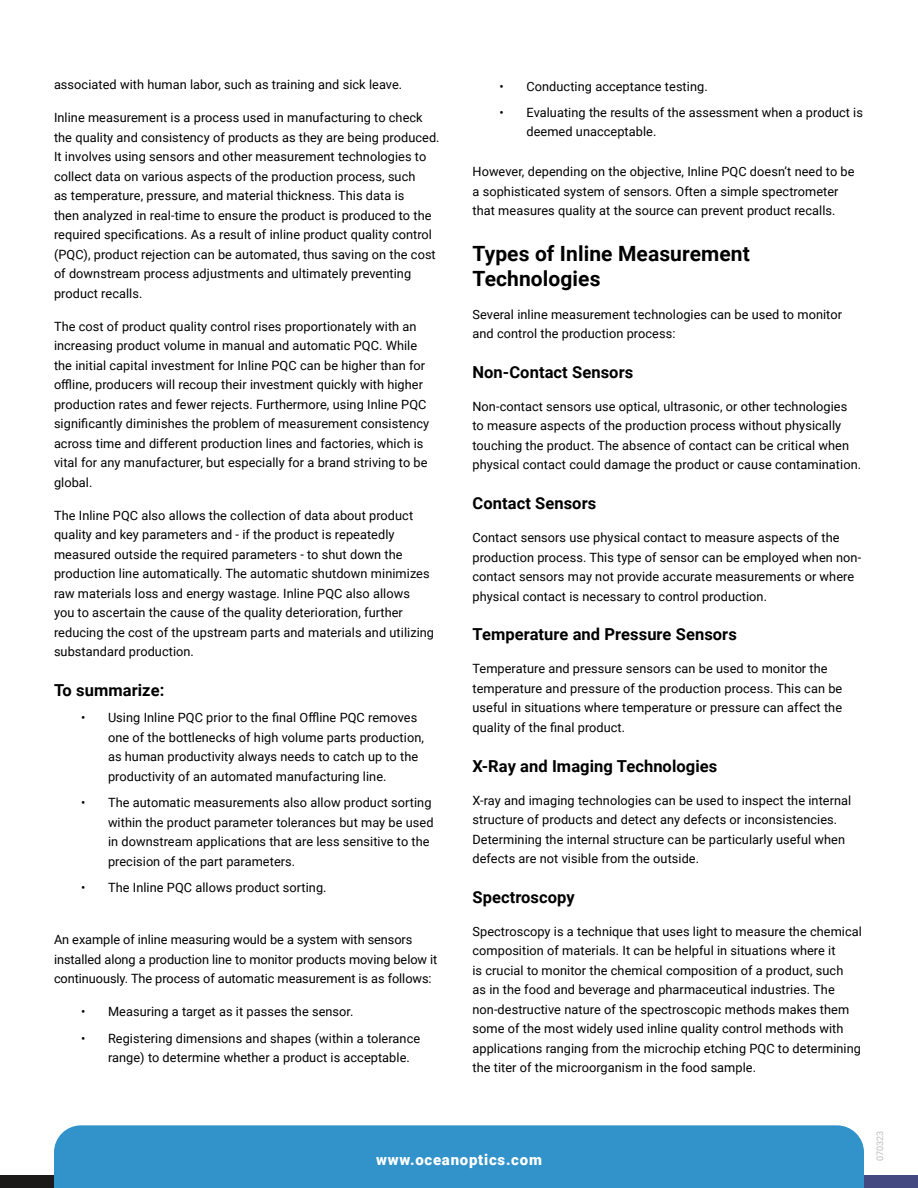
<style>
.page{position:relative;width:918px;height:1188px;background:#fff}
.page>*{position:absolute;margin:0;border:0;box-sizing:border-box;transform-origin:0 0}
.t1{font:700 21px/25.2px "Roboto";letter-spacing:.005em;color:#000}
.t2{font:700 16.5px "Roboto";letter-spacing:.005em;color:#000}
.t3{font:900 15px "Roboto";letter-spacing:.05em;color:#fff}
.t4{font:12.75px/19.5px "Roboto";letter-spacing:.005em;color:#000}
.t5{font:9px "Roboto";color:#bdbdbe}
</style>
<div class="page">
<div style="left:0;top:1175px;width:918px;height:13px;background:#1c1919"></div>
<div style="left:694px;top:1175px;width:224px;height:13px;background:#444982"></div>
<div style="left:54px;top:1125px;width:810px;height:63px;background:#3193c9"></div>
<p class="t4" style="left:54px;top:75px;width:350px">associated with human labor, such as training and sick leave.</p>
<p class="t4" style="left:54px;top:108px;width:387px">Inline measurement is a process used in manufacturing to check the quality and consistency of products as they are being produced.<br>It involves using sensors and other measurement technologies to collect data on various aspects of the production process, such<br>as temperature, pressure, and material thickness. This data is<br>then analyzed in real-time to ensure the product is produced to the required specifications. As a result of inline product quality control (PQC), product rejection can be automated, thus saving on the cost of downstream process adjustments and ultimately preventing product recalls.</p>
<p class="t4" style="left:54px;top:316px;width:377px">The cost of product quality control rises proportionately with an increasing product volume in manual and automatic PQC. While the initial capital investment for Inline PQC can be higher than for offline, producers will recoup their investment quickly with higher production rates and fewer rejects. Furthermore, using Inline PQC significantly diminishes the problem of measurement consistency across time and different production lines and factories, which is vital for any manufacturer, but especially for a brand striving to be global.</p>
<p class="t4" style="left:54px;top:505px;width:382px">The Inline PQC also allows the collection of data about product quality and key parameters and - if the product is repeatedly measured outside the required parameters - to shut down the production line automatically. The automatic shutdown minimizes raw materials loss and energy wastage. Inline PQC also allows<br>you to ascertain the cause of the quality deterioration, further reducing the cost of the upstream parts and materials and utilizing substandard production.</p>
<p class="t2" style="left:54px;top:679px;width:112px">To summarize:</p>
<p class="t4" style="left:108px;top:708px;width:317px;text-indent:-27px">• Using Inline PQC prior to the final Offline PQC removes one of the bottlenecks of high volume parts production, as human productivity always needs to catch up to the productivity of an automated manufacturing line.</p>
<p class="t4" style="left:108px;top:792px;width:327px;text-indent:-27px">• The automatic measurements also allow product sorting within the product parameter tolerances but may be used in downstream applications that are less sensitive to the precision of the part parameters.</p>
<p class="t4" style="left:81px;top:877px;width:247px">• The Inline PQC allows product sorting.</p>
<p class="t4" style="left:54px;top:930px;width:385px">An example of inline measuring would be a system with sensors installed along a production line to monitor products moving below it continuously. The process of automatic measurement is as follows:</p>
<p class="t4" style="left:81px;top:1002px;width:274px">• Measuring a target as it passes the sensor.</p>
<p class="t4" style="left:108px;top:1028px;width:314px;text-indent:-27px">• Registering dimensions and shapes (within a tolerance range) to determine whether a product is acceptable.</p>
<p class="t4" style="left:500px;top:76px;width:210px">• Conducting acceptance testing.</p>
<p class="t4" style="left:527px;top:102px;width:338px;text-indent:-27px">• Evaluating the results of the assessment when a product is deemed unacceptable.</p>
<p class="t4" style="left:473px;top:161px;width:384px">However, depending on the objective, Inline PQC doesn’t need to be a sophisticated system of sensors. Often a simple spectrometer that measures quality at the source can prevent product recalls.</p>
<h1 class="t1" style="left:472px;top:240px;width:279px">Types of Inline Measurement<br>Technologies</h1>
<p class="t4" style="left:472px;top:304px;width:371px">Several inline measurement technologies can be used to monitor and control the production process:</p>
<p class="t2" style="left:472px;top:361px;width:162px">Non-Contact Sensors</p>
<p class="t4" style="left:472px;top:396px;width:390px">Non-contact sensors use optical, ultrasonic, or other technologies to measure aspects of the production process without physically touching the product. The absence of contact can be critical when physical contact could damage the product or cause contamination.</p>
<p class="t2" style="left:472px;top:492px;width:125px">Contact Sensors</p>
<p class="t4" style="left:472px;top:527px;width:390px">Contact sensors use physical contact to measure aspects of the production process. This type of sensor can be employed when non&shy;contact sensors may not provide accurate measurements or where physical contact is necessary to control production.</p>
<p class="t2" style="left:472px;top:623px;width:266px">Temperature and Pressure Sensors</p>
<p class="t4" style="left:472px;top:659px;width:371px">Temperature and pressure sensors can be used to monitor the temperature and pressure of the production process. This can be useful in situations where temperature or pressure can affect the quality of the final product.</p>
<p class="t2" style="left:472px;top:754px;width:246px">X-Ray and Imaging Technologies</p>
<p class="t4" style="left:472px;top:790px;width:380px">X-ray and imaging technologies can be used to inspect the internal structure of products and detect any defects or inconsistencies.<br>Determining the internal structure can be particularly useful when defects are not visible from the outside.</p>
<p class="t2" style="left:472px;top:886px;width:104px">Spectroscopy</p>
<p class="t4" style="left:472px;top:921px;width:391px">Spectroscopy is a technique that uses light to measure the chemical composition of materials. It can be helpful in situations where it<br>is crucial to monitor the chemical composition of a product, such<br>as in the food and beverage and pharmaceutical industries. The non-destructive nature of the spectroscopic methods makes them some of the most widely used inline quality control methods with applications ranging from the microchip etching PQC to determining the titer of the microorganism in the food sample.</p>
<p class="t3" style="left:376px;top:1149px;width:167px">www.oceanoptics.com</p>
<p class="t5" style="left:874px;top:1161px;width:32px;rotate:-90deg">070323</p>
<p class="t5" style="left:874px;top:1156px;width:17px;rotate:-90deg">210</p>
</div>
